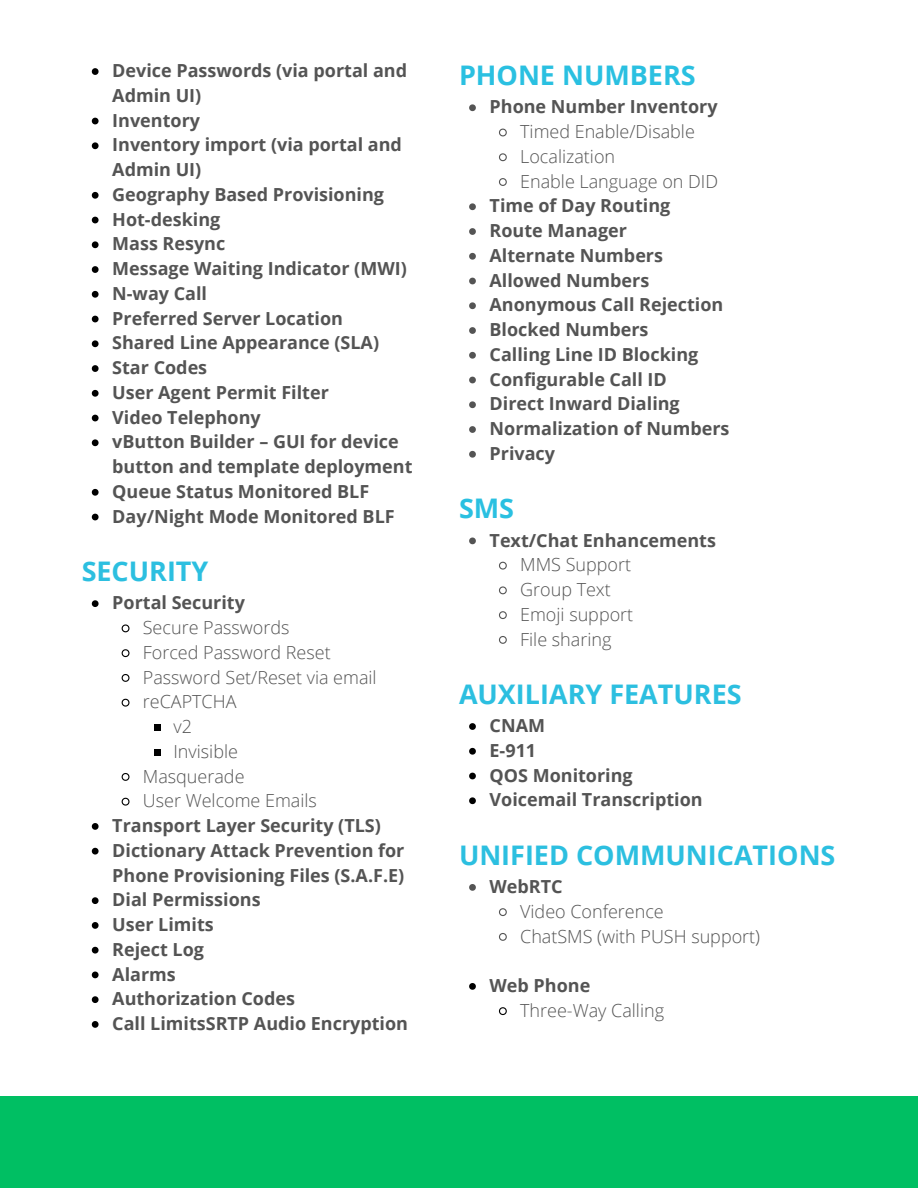
<style>
.page{position:relative;width:918px;height:1188px;background:#fff}
.page>*{position:absolute;margin:0;border:0;box-sizing:border-box;transform-origin:0 0}
.t1{font:700 27px "Open Sans";color:#2cbfe0}
.t2{font:700 27px "Open Sans";color:#2ac0e1}
.t3{font:700 18px/24.8px "Open Sans";color:#545454}
.t4{font:300 18px "Open Sans";color:#545454}
</style>
<div class="page">
<div style="left:0;top:1096px;width:918px;height:92px;background:#00bf63"></div>
<svg style="left:92px;top:68px;width:7px;height:7px"></svg>
<svg style="left:92px;top:118px;width:7px;height:6px"></svg>
<svg style="left:92px;top:142px;width:7px;height:7px"></svg>
<svg style="left:92px;top:192px;width:7px;height:7px"></svg>
<svg style="left:92px;top:217px;width:7px;height:6px"></svg>
<svg style="left:92px;top:241px;width:7px;height:7px"></svg>
<svg style="left:92px;top:266px;width:7px;height:7px"></svg>
<svg style="left:92px;top:291px;width:7px;height:7px"></svg>
<svg style="left:92px;top:316px;width:7px;height:6px"></svg>
<svg style="left:92px;top:340px;width:7px;height:7px"></svg>
<svg style="left:92px;top:365px;width:7px;height:7px"></svg>
<svg style="left:92px;top:390px;width:7px;height:7px"></svg>
<svg style="left:92px;top:415px;width:7px;height:6px"></svg>
<svg style="left:92px;top:439px;width:7px;height:7px"></svg>
<svg style="left:92px;top:489px;width:7px;height:7px"></svg>
<svg style="left:92px;top:514px;width:7px;height:6px"></svg>
<svg style="left:92px;top:600px;width:7px;height:7px"></svg>
<svg style="left:121px;top:624px;width:9px;height:9px"></svg>
<svg style="left:121px;top:649px;width:9px;height:9px"></svg>
<svg style="left:121px;top:674px;width:9px;height:8px"></svg>
<svg style="left:121px;top:698px;width:9px;height:9px"></svg>
<div style="left:154px;top:724px;width:6px;height:7px;background:#000"></div>
<div style="left:154px;top:749px;width:6px;height:7px;background:#000"></div>
<svg style="left:121px;top:773px;width:9px;height:8px"></svg>
<svg style="left:121px;top:797px;width:9px;height:9px"></svg>
<svg style="left:92px;top:823px;width:7px;height:7px"></svg>
<svg style="left:92px;top:848px;width:7px;height:7px"></svg>
<svg style="left:92px;top:897px;width:7px;height:7px"></svg>
<svg style="left:92px;top:922px;width:7px;height:7px"></svg>
<svg style="left:92px;top:947px;width:7px;height:7px"></svg>
<svg style="left:92px;top:972px;width:7px;height:6px"></svg>
<svg style="left:92px;top:996px;width:7px;height:7px"></svg>
<svg style="left:92px;top:1021px;width:7px;height:7px"></svg>
<svg style="left:469px;top:104px;width:7px;height:7px"></svg>
<svg style="left:499px;top:128px;width:8px;height:9px"></svg>
<svg style="left:499px;top:153px;width:8px;height:9px"></svg>
<svg style="left:499px;top:178px;width:8px;height:8px"></svg>
<svg style="left:469px;top:203px;width:7px;height:7px"></svg>
<svg style="left:469px;top:228px;width:7px;height:7px"></svg>
<svg style="left:469px;top:253px;width:7px;height:7px"></svg>
<svg style="left:469px;top:278px;width:7px;height:6px"></svg>
<svg style="left:469px;top:302px;width:7px;height:7px"></svg>
<svg style="left:469px;top:327px;width:7px;height:7px"></svg>
<svg style="left:469px;top:352px;width:7px;height:7px"></svg>
<svg style="left:469px;top:377px;width:7px;height:6px"></svg>
<svg style="left:469px;top:401px;width:7px;height:7px"></svg>
<svg style="left:469px;top:426px;width:7px;height:7px"></svg>
<svg style="left:469px;top:451px;width:7px;height:7px"></svg>
<svg style="left:469px;top:538px;width:7px;height:6px"></svg>
<svg style="left:499px;top:561px;width:8px;height:9px"></svg>
<svg style="left:499px;top:586px;width:8px;height:9px"></svg>
<svg style="left:499px;top:611px;width:8px;height:8px"></svg>
<svg style="left:499px;top:636px;width:8px;height:8px"></svg>
<svg style="left:469px;top:723px;width:7px;height:7px"></svg>
<svg style="left:469px;top:748px;width:7px;height:7px"></svg>
<svg style="left:469px;top:773px;width:7px;height:6px"></svg>
<svg style="left:469px;top:797px;width:7px;height:7px"></svg>
<svg style="left:469px;top:884px;width:7px;height:7px"></svg>
<svg style="left:499px;top:908px;width:8px;height:8px"></svg>
<svg style="left:499px;top:933px;width:8px;height:8px"></svg>
<svg style="left:469px;top:983px;width:7px;height:7px"></svg>
<svg style="left:498px;top:1007px;width:9px;height:9px"></svg>
<p class="t3" style="left:112px;top:58px;width:296px">Device Passwords (via portal and<br>Admin UI)</p>
<p class="t3" style="left:112px;top:107px;width:89px">Inventory</p>
<p class="t3" style="left:112px;top:132px;width:291px">Inventory import (via portal and<br>Admin UI)</p>
<p class="t3" style="left:112px;top:182px;width:273px">Geography Based Provisioning</p>
<p class="t3" style="left:112px;top:206px;width:110px">Hot-desking</p>
<p class="t3" style="left:112px;top:231px;width:115px">Mass Resync</p>
<p class="t3" style="left:112px;top:256px;width:296px">Message Waiting Indicator (MWI)</p>
<p class="t3" style="left:112px;top:281px;width:96px">N-way Call</p>
<p class="t3" style="left:112px;top:305px;width:232px">Preferred Server Location</p>
<p class="t3" style="left:112px;top:330px;width:268px">Shared Line Appearance (SLA)</p>
<p class="t3" style="left:112px;top:355px;width:96px">Star Codes</p>
<p class="t3" style="left:112px;top:380px;width:218px">User Agent Permit Filter</p>
<p class="t3" style="left:112px;top:404px;width:150px">Video Telephony</p>
<p class="t3" style="left:112px;top:429px;width:302px">vButton Builder – GUI for device button and template deployment</p>
<p class="t3" style="left:112px;top:479px;width:258px">Queue Status Monitored BLF</p>
<p class="t3" style="left:112px;top:503px;width:284px">Day/Night Mode Monitored BLF</p>
<p class="t1" style="left:82px;top:552px;width:128px">SECURITY</p>
<p class="t3" style="left:112px;top:590px;width:134px">Portal Security</p>
<p class="t4" style="left:143px;top:615px;width:148px">Secure Passwords</p>
<p class="t4" style="left:143px;top:640px;width:189px">Forced Password Reset</p>
<p class="t4" style="left:143px;top:664px;width:235px">Password Set/Reset via email</p>
<p class="t4" style="left:143px;top:689px;width:95px">reCAPTCHA</p>
<p class="t4" style="left:173px;top:714px;width:20px">v2</p>
<p class="t4" style="left:173px;top:739px;width:66px">Invisible</p>
<p class="t4" style="left:143px;top:763px;width:103px">Masquerade</p>
<p class="t4" style="left:143px;top:788px;width:176px">User Welcome Emails</p>
<p class="t3" style="left:112px;top:813px;width:270px">Transport Layer Security (TLS)</p>
<p class="t3" style="left:112px;top:837px;width:294px">Dictionary Attack Prevention for<br>Phone Provisioning Files (S.A.F.E)</p>
<p class="t3" style="left:112px;top:887px;width:150px">Dial Permissions</p>
<p class="t3" style="left:112px;top:912px;width:103px">User Limits</p>
<p class="t3" style="left:112px;top:936px;width:93px">Reject Log</p>
<p class="t3" style="left:112px;top:961px;width:65px">Alarms</p>
<p class="t3" style="left:112px;top:986px;width:184px">Authorization Codes</p>
<p class="t3" style="left:112px;top:1011px;width:297px">Call LimitsSRTP Audio Encryption</p>
<p class="t2" style="left:459px;top:56px;width:238px">PHONE NUMBERS</p>
<p class="t3" style="left:490px;top:94px;width:230px">Phone Number Inventory</p>
<p class="t4" style="left:520px;top:119px;width:176px">Timed Enable/Disable</p>
<p class="t4" style="left:520px;top:144px;width:96px">Localization</p>
<p class="t4" style="left:520px;top:168px;width:199px">Enable Language on DID</p>
<p class="t3" style="left:490px;top:193px;width:182px">Time of Day Routing</p>
<p class="t3" style="left:490px;top:218px;width:139px">Route Manager</p>
<p class="t3" style="left:490px;top:243px;width:175px">Alternate Numbers</p>
<p class="t3" style="left:490px;top:267px;width:161px">Allowed Numbers</p>
<p class="t3" style="left:490px;top:292px;width:235px">Anonymous Call Rejection</p>
<p class="t3" style="left:490px;top:317px;width:160px">Blocked Numbers</p>
<p class="t3" style="left:490px;top:342px;width:210px">Calling Line ID Blocking</p>
<p class="t3" style="left:490px;top:366px;width:179px">Configurable Call ID</p>
<p class="t3" style="left:490px;top:391px;width:192px">Direct Inward Dialing</p>
<p class="t3" style="left:490px;top:416px;width:241px">Normalization of Numbers</p>
<p class="t3" style="left:490px;top:441px;width:67px">Privacy</p>
<p class="t2" style="left:459px;top:490px;width:57px">SMS</p>
<p class="t3" style="left:490px;top:527px;width:228px">Text/Chat Enhancements</p>
<p class="t4" style="left:520px;top:552px;width:112px">MMS Support</p>
<p class="t4" style="left:520px;top:577px;width:92px">Group Text</p>
<p class="t4" style="left:520px;top:602px;width:115px">Emoji support</p>
<p class="t4" style="left:520px;top:626px;width:93px">File sharing</p>
<p class="t1" style="left:459px;top:675px;width:284px">AUXILIARY FEATURES</p>
<p class="t3" style="left:490px;top:713px;width:57px">CNAM</p>
<p class="t3" style="left:490px;top:738px;width:48px">E-911</p>
<p class="t3" style="left:490px;top:762px;width:145px">QOS Monitoring</p>
<p class="t3" style="left:490px;top:787px;width:215px">Voicemail Transcription</p>
<p class="t1" style="left:459px;top:836px;width:378px">UNIFIED COMMUNICATIONS</p>
<p class="t3" style="left:490px;top:874px;width:75px">WebRTC</p>
<p class="t4" style="left:520px;top:899px;width:145px">Video Conference</p>
<p class="t4" style="left:520px;top:923px;width:241px">ChatSMS (with PUSH support)</p>
<p class="t3" style="left:490px;top:973px;width:102px">Web Phone</p>
<p class="t4" style="left:520px;top:998px;width:145px">Three-Way Calling</p>
</div>
